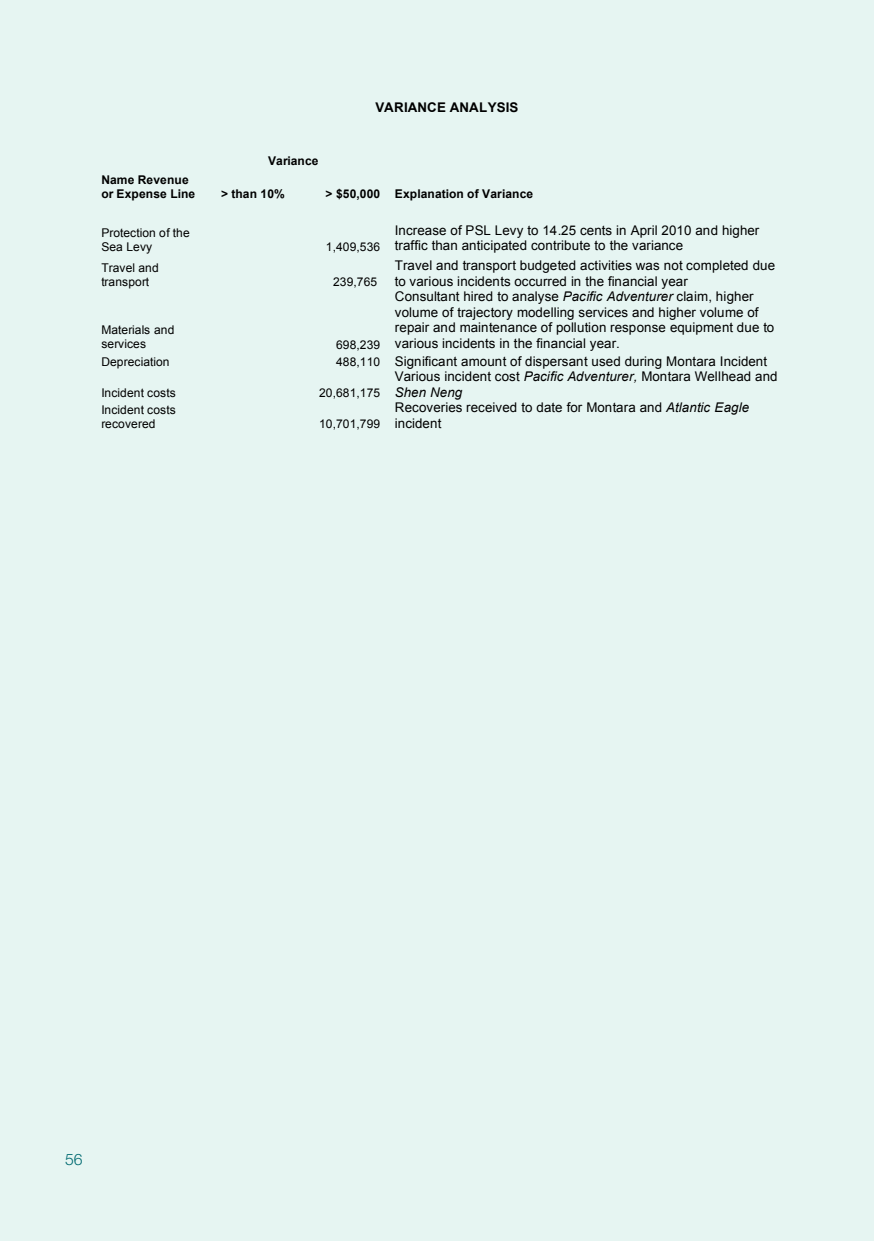
<style>
.page{position:relative;width:874px;height:1241px;background:#fff}
.page>*{position:absolute;margin:0;border:0;box-sizing:border-box;transform-origin:0 0}
.t1{font:300 15.75px "Helvetica Neue";color:#006a71}
.t2{font:13.3px/15.6px "Arial";letter-spacing:.005em;color:#000}
.t3{font:700 13.3px "Arial";letter-spacing:.01em;color:#000}
.t4{font:12.08px/14px "Arial";letter-spacing:.01em;color:#000}
.t5{font:700 12.08px/14px "Arial";letter-spacing:.01em;color:#000}
.s1{font-style:italic}
.s2{font-size:12.08px}
</style>
<div class="page">
<div style="left:0;top:0;width:873px;height:1240px;background:#e6f5f2"></div>
<p class="t5" style="left:101px;top:174px;width:95px">Name Revenue or Expense Line</p>
<p class="t4" style="left:101px;top:226px;width:90px">Protection of the<br>Sea Levy</p>
<p class="t4" style="left:101px;top:262px;width:59px">Travel and transport</p>
<p class="t4" style="left:101px;top:324px;width:75px">Materials and services</p>
<p class="t5" style="left:268px;top:154px;width:52px">Variance</p>
<p class="t3" style="left:375px;top:102px;width:144px">VARIANCE ANALYSIS</p>
<p class="t5" style="left:221px;top:188px;width:65px">&gt; than 10%</p>
<p class="t5" style="left:325px;top:188px;width:209px">&gt; $50,000 Explanation of Variance</p>
<p class="t4" style="left:326px;top:241px;width:56px">1,409,536</p>
<p class="t4" style="left:333px;top:276px;width:46px">239,765</p>
<p class="t4" style="left:336px;top:338px;width:46px">698,239</p>
<p class="t2" style="left:395px;top:223px;width:366px">Increase of PSL Levy to 14.25 cents in April 2010 and higher traffic than anticipated contribute to the variance</p>
<p class="t2" style="left:395px;top:259px;width:381px">Travel and transport budgeted activities was not completed due to various incidents occurred in the financial year</p>
<p class="t2" style="left:395px;top:290px;width:381px">Consultant hired to analyse <span class="s1">Pacific Adventurer</span> claim, higher volume of trajectory modelling services and higher volume of repair and maintenance of pollution response equipment due to various incidents in the financial year.</p>
<p class="t4" style="left:101px;top:356px;width:70px">Depreciation</p>
<p class="t2" style="left:336px;top:354px;width:432px"><span class="s2">488,110</span> Significant amount of dispersant used during Montara Incident</p>
<p class="t4" style="left:101px;top:387px;width:76px">Incident costs</p>
<p class="t4" style="left:319px;top:387px;width:63px">20,681,175</p>
<p class="t2" style="left:395px;top:369px;width:384px">Various incident cost <span class="s1">Pacific Adventurer,</span> Montara Wellhead and<br><span class="s1">Shen Neng</span></p>
<p class="t4" style="left:101px;top:404px;width:76px">Incident costs recovered</p>
<p class="t4" style="left:319px;top:418px;width:63px">10,701,799</p>
<p class="t2" style="left:395px;top:401px;width:355px">Recoveries received to date for Montara and <span class="s1">Atlantic Eagle </span>incident</p>
<p class="t1" style="left:65px;top:1149px;width:19px">56</p>
</div>
